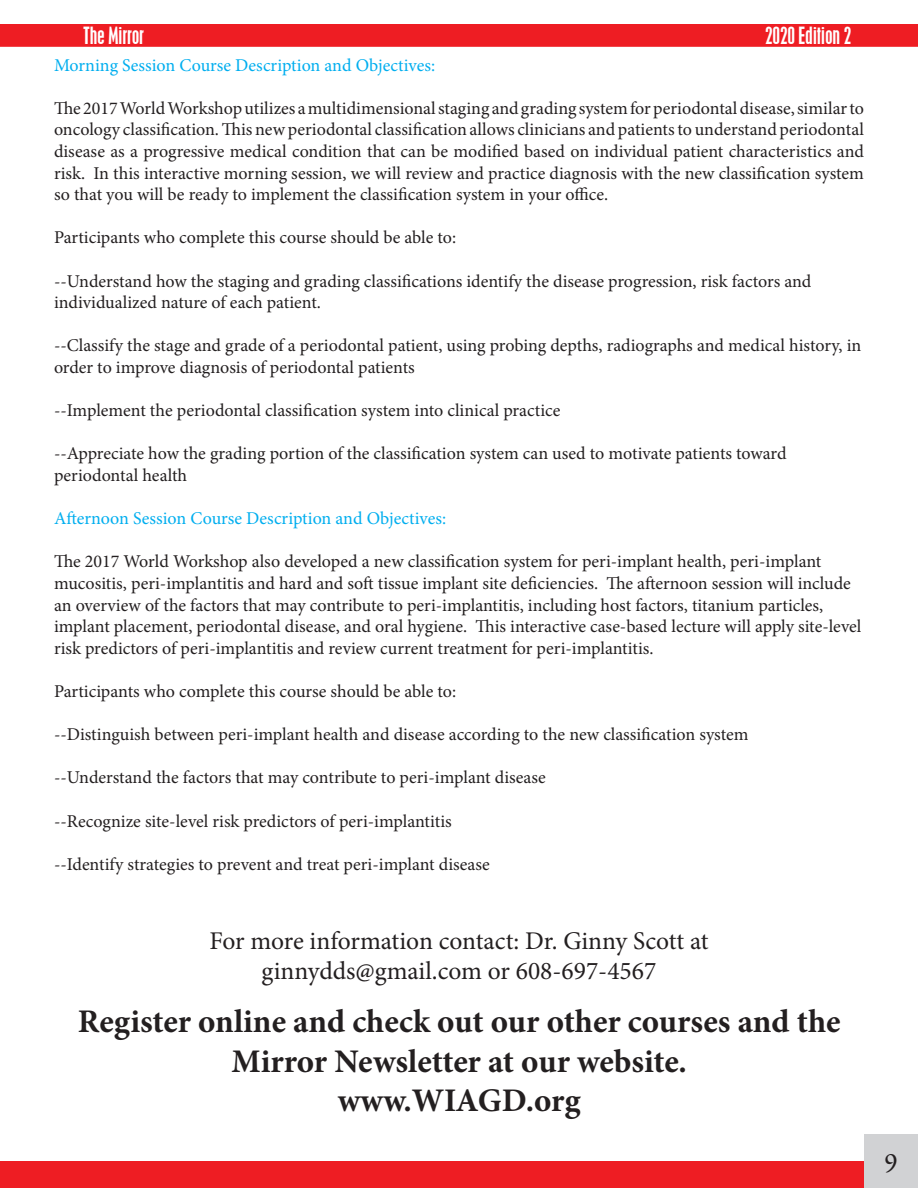
<style>
.page{position:relative;width:918px;height:1188px;background:#fff}
.page>*{position:absolute;margin:0;border:0;box-sizing:border-box;transform-origin:0 0}
.t1{font:700 33px/39.6px "Minion Pro";color:#231f20;text-align:center}
.t2{font:500 27px "Garamond Premr Pro";color:#231f20}
.t3{font:25.5px "Minion Pro";color:#231f20}
.t4{font:condensed 21px "Placard";color:#fff}
.t5{font:18px/21.6px "Minion Pro";color:#231f20}
.t6{font:18px "Minion Pro";color:#00aeef}
</style>
<div class="page">
<div style="left:0;top:24px;width:918px;height:23px;background:#ee1d23"></div>
<div style="left:0;top:1161px;width:864px;height:27px;background:#ee1d23"></div>
<div style="left:864px;top:1134px;width:54px;height:54px;background:#d1d2d4"></div>
<p class="t4" style="left:83px;top:23px;width:62px">The Mirror</p>
<p class="t4" style="left:765px;top:23px;width:87px">2020 Edition 2</p>
<p class="t6" style="left:54px;top:53px;width:383px">Morning Session Course Description and Objectives:</p>
<p class="t5" style="left:54px;top:97px;width:812px;text-align:justify">The 2017 World Workshop utilizes a multidimensional staging and grading system for periodontal disease, similar to oncology classification. This new periodontal classification allows clinicians and patients to understand periodontal disease as a progressive medical condition that can be modified based on individual patient characteristics and risk. In this interactive morning session, we will review and practice diagnosis with the new classification system so that you will be ready to implement the classification system in your office.</p>
<p class="t5" style="left:54px;top:227px;width:404px">Participants who complete this course should be able to:</p>
<p class="t5" style="left:54px;top:270px;width:759px">--Understand how the staging and grading classifications identify the disease progression, risk factors and individualized nature of each patient.</p>
<p class="t5" style="left:54px;top:335px;width:809px">--Classify the stage and grade of a periodontal patient, using probing depths, radiographs and medical history, in order to improve diagnosis of periodontal patients</p>
<p class="t5" style="left:54px;top:400px;width:508px">--Implement the periodontal classification system into clinical practice</p>
<p class="t5" style="left:54px;top:443px;width:734px">--Appreciate how the grading portion of the classification system can used to motivate patients toward periodontal health</p>
<p class="t6" style="left:54px;top:506px;width:394px">Afternoon Session Course Description and Objectives:</p>
<p class="t5" style="left:54px;top:551px;width:809px">The 2017 World Workshop also developed a new classification system for peri-implant health, peri-implant mucositis, peri-implantitis and hard and soft tissue implant site deficiencies. The afternoon session will include an overview of the factors that may contribute to peri-implantitis, including host factors, titanium particles, implant placement, periodontal disease, and oral hygiene. This interactive case-based lecture will apply site-level risk predictors of peri-implantitis and review current treatment for peri-implantitis.</p>
<p class="t5" style="left:54px;top:681px;width:404px">Participants who complete this course should be able to:</p>
<p class="t5" style="left:54px;top:724px;width:696px">--Distinguish between peri-implant health and disease according to the new classification system</p>
<p class="t5" style="left:54px;top:767px;width:493px">--Understand the factors that may contribute to peri-implant disease</p>
<p class="t5" style="left:54px;top:810px;width:399px">--Recognize site-level risk predictors of peri-implantitis</p>
<p class="t5" style="left:54px;top:853px;width:437px">--Identify strategies to prevent and treat peri-implant disease</p>
<p class="t3" style="left:209px;top:924px;width:501px">For more information contact: Dr. Ginny Scott at</p>
<p class="t3" style="left:262px;top:954px;width:396px">ginnydds@gmail.com or 608-697-4567</p>
<p class="t1" style="left:78px;top:1001px;width:764px">Register online and check out our other courses and the<br>Mirror Newsletter at our website.</p>
<p class="t1" style="left:338px;top:1080px;width:244px">www.WIAGD.org</p>
<p class="t2" style="left:884px;top:1146px;width:15px">9</p>
</div>
